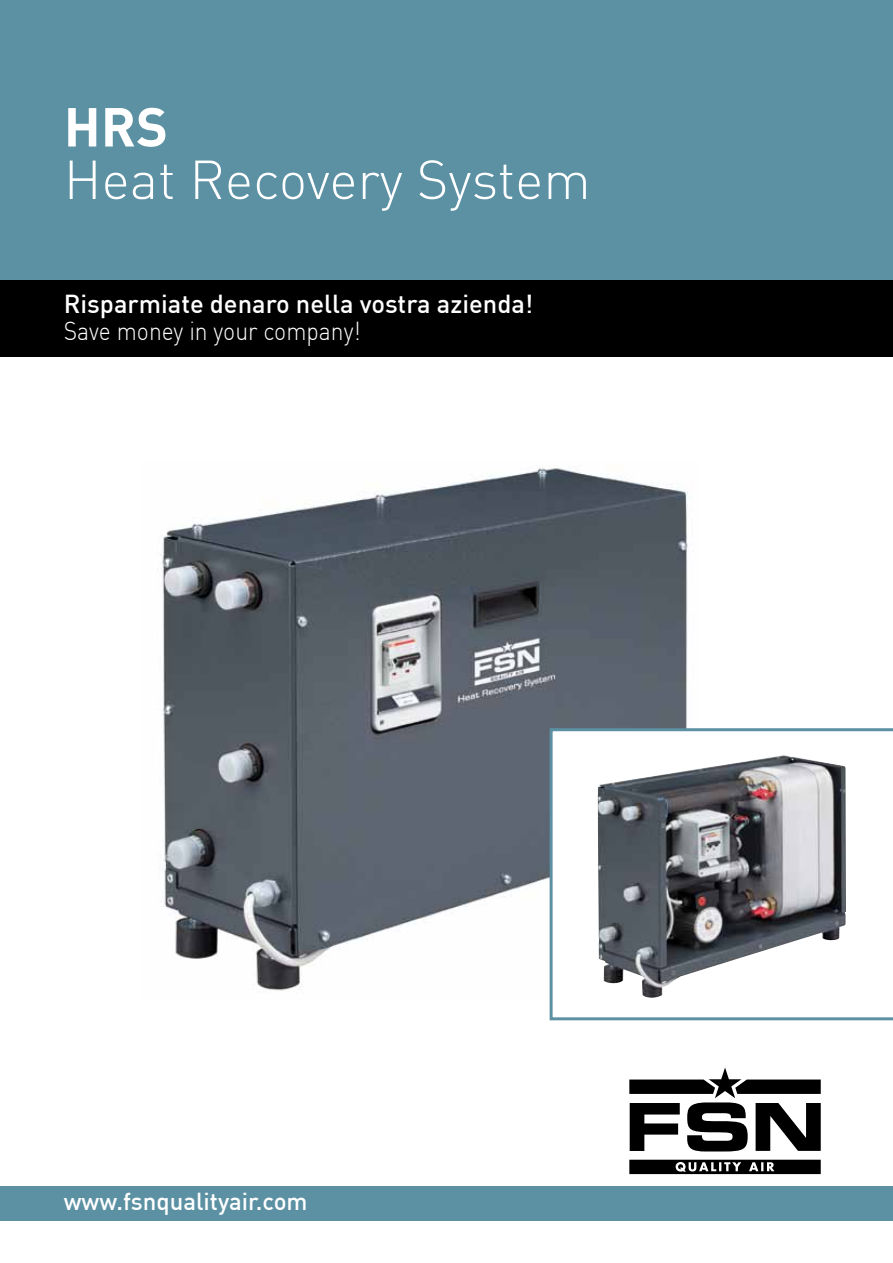
<style>
.page{position:relative;width:893px;height:1263px;background:#fff}
.page>*{position:absolute;margin:0;border:0;box-sizing:border-box;transform-origin:0 0}
.t1{font:300 54px "DIN Pro";color:#fff}
.t2{font:700 54px "DIN Pro";color:#fff}
.t3{font:500 25.5px "DIN Pro";color:#fff}
.t4{font:300 25.5px "DIN Pro";color:#fff;scale:.9 1}
.t5{font:500 24px "DIN Pro";color:#fff}
</style>
<div class="page">
<div style="left:0;top:0;width:893px;height:281px;background:#5c91a4"></div>
<div style="left:0;top:281px;width:893px;height:76px;background:#000"></div>
<div style="left:0;top:1186px;width:893px;height:34px;background:#5c91a4"></div>
<svg style="left:629px;top:1067px;width:192px;height:84px"></svg>
<svg style="left:629px;top:1160px;width:192px;height:14px;background:#242424"></svg>
<img style="left:162px;top:468px;width:528px;height:531px">
<svg style="left:550px;top:728px;width:343px;height:292px"></svg>
<img style="left:598px;top:755px;width:248px;height:243px">
<h1 class="t2" style="left:64px;top:91px;width:106px">HRS</h1>
<h1 class="t1" style="left:64px;top:146px;width:528px">Heat Recovery System</h1>
<p class="t3" style="left:64px;top:288px;width:471px">Risparmiate denaro nella vostra azienda!</p>
<p class="t4" style="left:64px;top:315px;width:331px">Save money in your company!</p>
<p class="t5" style="left:64px;top:1185px;width:245px">www.fsnqualityair.com</p>
</div>
